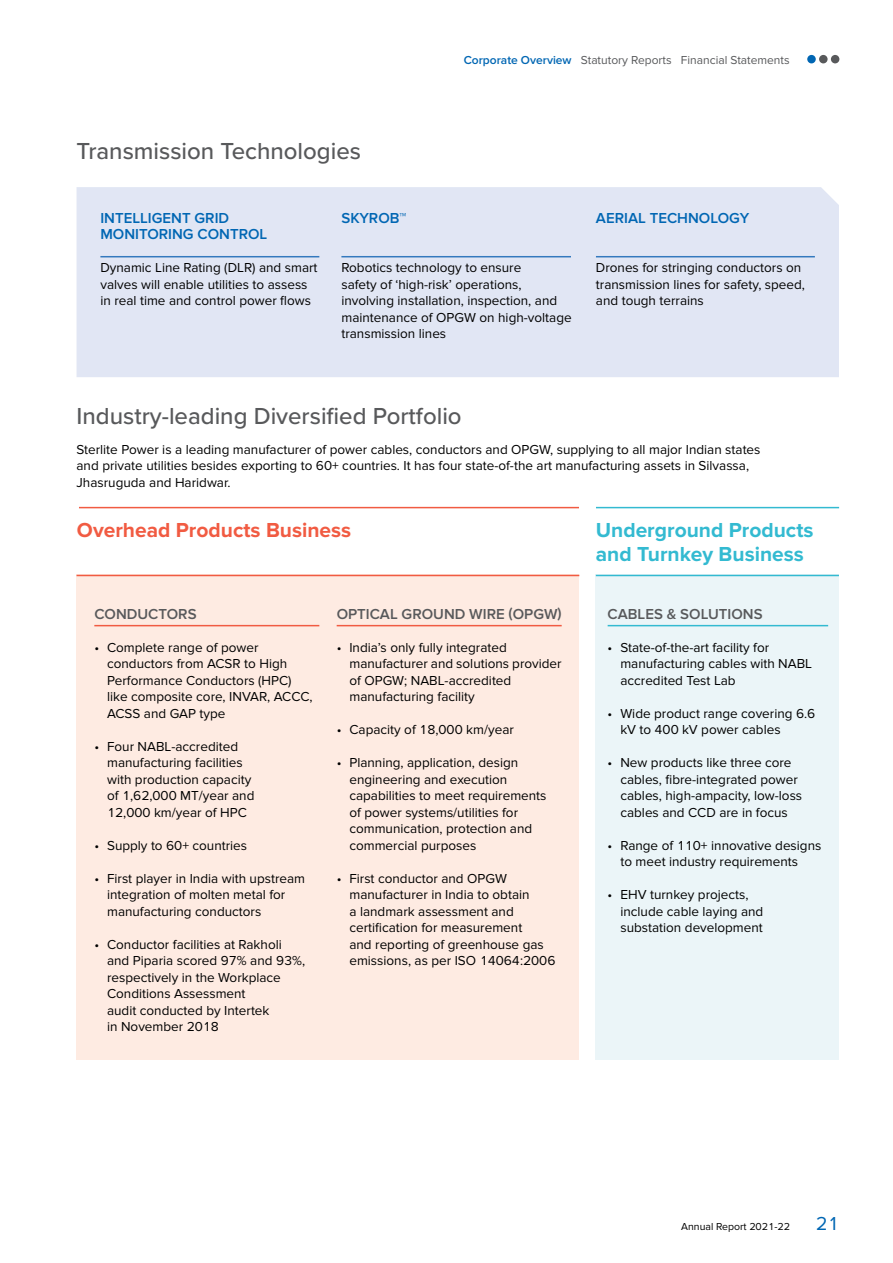
<style>
.page{position:relative;width:893px;height:1263px;background:#fff}
.page>*{position:absolute;margin:0;border:0;box-sizing:border-box;transform-origin:0 0}
.t1{font:500 24px "Proxima Nova";color:#58595b}
.t2{font:700 21px/24px "Proxima Nova";color:#33bad1}
.t3{font:700 21px "Proxima Nova";color:#f15b42}
.t4{font:19.5px "Proxima Nova";color:#0066b3}
.t5{font:600 15px/16.5px "Proxima Nova";color:#0066b3}
.t6{font:600 15px "Proxima Nova";color:#58595b}
.t7{font:13.5px/16.5px "Proxima Nova";color:#000}
.t8{font:12px "Proxima Nova";color:#58595b}
.t9{font:10.5px "Proxima Nova";color:#000}
.s1{font-weight:600;color:#0066b3}
</style>
<div class="page">
<div style="left:77px;top:187px;width:762px;height:190px;background:#e1e6f4"></div>
<hr style="left:100px;top:256px;width:219px;height:1px;background:#3479be">
<hr style="left:341px;top:256px;width:230px;height:1px;background:#3479be">
<hr style="left:596px;top:256px;width:219px;height:1px;background:#3479be">
<div style="left:77px;top:575px;width:502px;height:485px;background:#feebe2"></div>
<div style="left:596px;top:575px;width:243px;height:485px;background:#ebf5f8"></div>
<hr style="left:94px;top:625px;width:225px;height:1px;background:#f15b42">
<hr style="left:77px;top:575px;width:502px;height:1px;background:#f15b42">
<hr style="left:79px;top:507px;width:500px;height:1px;background:#f15b42">
<hr style="left:596px;top:507px;width:243px;height:1px;background:#33bad1">
<hr style="left:337px;top:625px;width:225px;height:1px;background:#f15b42">
<hr style="left:608px;top:625px;width:220px;height:1px;background:#33bad1">
<hr style="left:596px;top:575px;width:243px;height:1px;background:#33bad1">
<div style="left:819px;top:55px;width:9px;height:8px;background:#58595b;border-radius:50%"></div>
<div style="left:807px;top:55px;width:9px;height:8px;background:#0066b3;border-radius:50%"></div>
<div style="left:831px;top:55px;width:8px;height:8px;background:#58595b;border-radius:50%"></div>
<h1 class="t1" style="left:77px;top:134px;width:286px">Transmission Technologies</h1>
<p class="t8" style="left:464px;top:53px;width:327px"><span class="s1">Corporate Overview</span> Statutory Reports Financial Statements</p>
<p class="t5" style="left:100px;top:210px;width:168px">INTELLIGENT GRID<br>MONITORING CONTROL</p>
<p class="t7" style="left:100px;top:260px;width:219px">Dynamic Line Rating (DLR) and smart valves will enable utilities to assess in real time and control power flows</p>
<p class="t5" style="left:341px;top:210px;width:66px">SKYROB™</p>
<p class="t7" style="left:341px;top:260px;width:232px">Robotics technology to ensure<br>safety of ‘high-risk’ operations, involving installation, inspection, and maintenance of OPGW on high-voltage transmission lines</p>
<p class="t5" style="left:596px;top:210px;width:155px">AERIAL TECHNOLOGY</p>
<p class="t7" style="left:596px;top:260px;width:211px">Drones for stringing conductors on transmission lines for safety, speed, and tough terrains</p>
<h1 class="t1" style="left:77px;top:398px;width:387px">Industry-leading Diversified Portfolio</h1>
<p class="t7" style="left:77px;top:441px;width:685px">Sterlite Power is a leading manufacturer of power cables, conductors and OPGW, supplying to all major Indian states and private utilities besides exporting to 60+ countries. It has four state-of-the art manufacturing assets in Silvassa,<br>Jhasruguda and Haridwar.</p>
<h2 class="t3" style="left:77px;top:518px;width:276px">Overhead Products Business</h2>
<h2 class="t2" style="left:596px;top:518px;width:219px">Underground Products and Turnkey Business</h2>
<p class="t6" style="left:94px;top:605px;width:104px">CONDUCTORS</p>
<p class="t7" style="left:107px;top:639px;width:207px;text-indent:-13px">• Complete range of power conductors from ACSR to High<br>Performance Conductors (HPC) like composite core, INVAR, ACCC,<br>ACSS and GAP type</p>
<p class="t7" style="left:107px;top:738px;width:149px;text-indent:-13px">• Four NABL-accredited manufacturing facilities with production capacity of 1,62,000 MT/year and<br>12,000 km/year of HPC</p>
<p class="t7" style="left:94px;top:837px;width:154px">• Supply to 60+ countries</p>
<p class="t7" style="left:107px;top:870px;width:200px;text-indent:-13px">• First player in India with upstream integration of molten metal for manufacturing conductors</p>
<p class="t7" style="left:107px;top:936px;width:200px;text-indent:-13px">• Conductor facilities at Rakholi and Piparia scored 97% and 93%, respectively in the Workplace<br>Conditions Assessment<br>audit conducted by Intertek<br>in November 2018</p>
<p class="t6" style="left:337px;top:605px;width:227px">OPTICAL GROUND WIRE (OPGW)</p>
<p class="t7" style="left:349px;top:639px;width:214px;text-indent:-13px">• India’s only fully integrated manufacturer and solutions provider of OPGW; NABL-accredited manufacturing facility</p>
<p class="t7" style="left:337px;top:722px;width:179px">• Capacity of 18,000 km/year</p>
<p class="t7" style="left:349px;top:755px;width:199px;text-indent:-13px">• Planning, application, design engineering and execution capabilities to meet requirements of power systems/utilities for communication, protection and commercial purposes</p>
<p class="t7" style="left:349px;top:870px;width:208px;text-indent:-13px">• First conductor and OPGW manufacturer in India to obtain<br>a landmark assessment and certification for measurement<br>and reporting of greenhouse gas emissions, as per ISO 14064:2006</p>
<p class="t6" style="left:608px;top:605px;width:156px">CABLES &amp; SOLUTIONS</p>
<p class="t7" style="left:620px;top:639px;width:193px;text-indent:-13px">• State-of-the-art facility for manufacturing cables with NABL accredited Test Lab</p>
<p class="t7" style="left:620px;top:705px;width:196px;text-indent:-13px">• Wide product range covering 6.6 kV to 400 kV power cables</p>
<p class="t7" style="left:620px;top:755px;width:183px;text-indent:-13px">• New products like three core cables, fibre-integrated power cables, high-ampacity, low-loss cables and CCD are in focus</p>
<p class="t7" style="left:620px;top:837px;width:203px;text-indent:-13px">• Range of 110+ innovative designs to meet industry requirements</p>
<p class="t7" style="left:620px;top:887px;width:144px;text-indent:-13px">• EHV turnkey projects, include cable laying and substation development</p>
<p class="t9" style="left:681px;top:1220px;width:110px">Annual Report 2021-22</p>
<h3 class="t4" style="left:816px;top:1212px;width:25px">21</h3>
</div>
